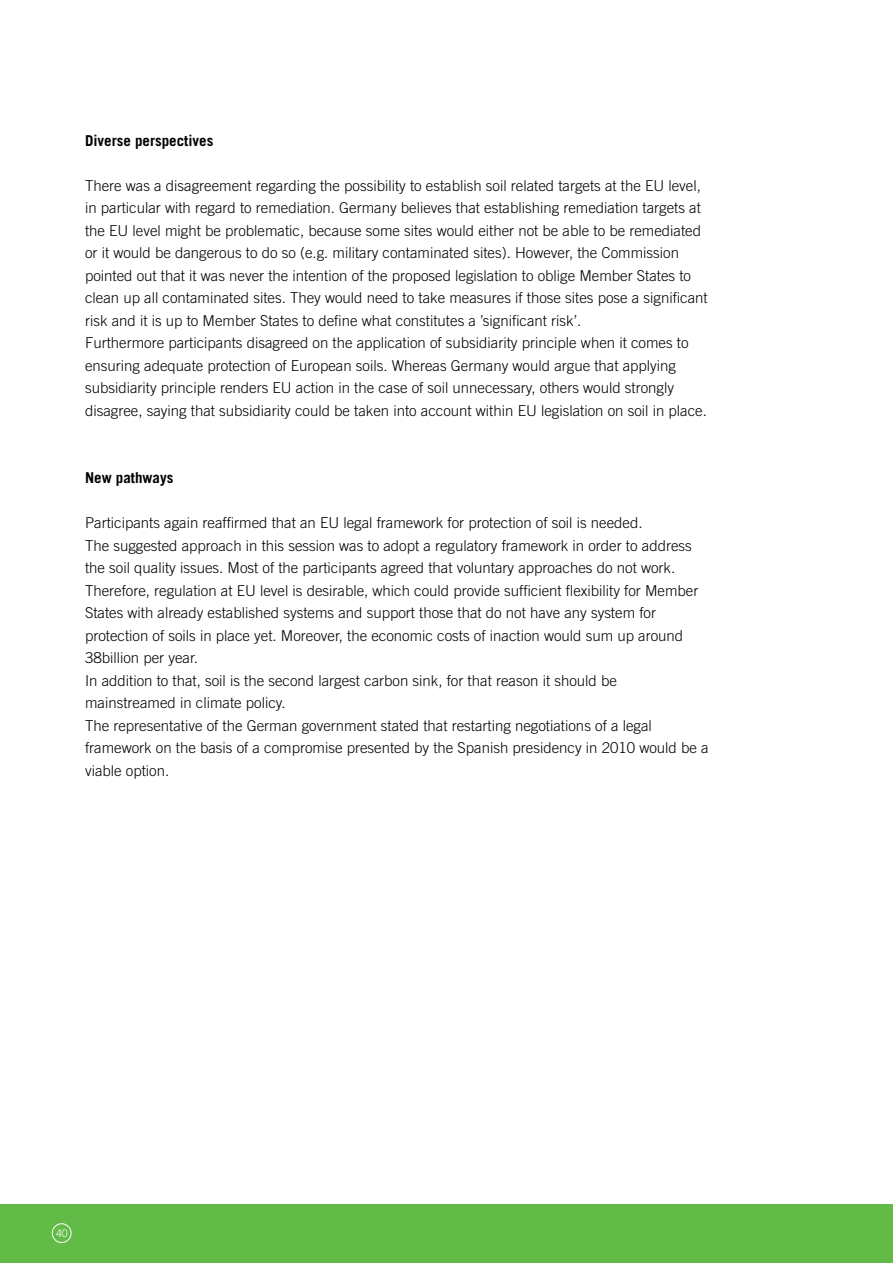
<style>
.page{position:relative;width:893px;height:1263px;background:#fff}
.page>*{position:absolute;margin:0;border:0;box-sizing:border-box;transform-origin:0 0}
.t1{font:300 15px/22.5px "Trade Gothic LT Std";color:#000}
.t2{font:700 15px "Trade Gothic LT Std";color:#000}
.t3{font:300 10.5px "Trade Gothic LT Std";color:#fff}
</style>
<div class="page">
<div style="left:0;top:1204px;width:893px;height:59px;background:#62bb46"></div>
<div style="left:52px;top:1223px;width:19px;height:20px;border:1px solid #fff;border-radius:50%"></div>
<p class="t2" style="left:85px;top:131px;width:130px">Diverse perspectives</p>
<p class="t1" style="left:85px;top:174px;width:624px">There was a disagreement regarding the possibility to establish soil related targets at the EU level, in particular with regard to remediation. Germany believes that establishing remediation targets at the EU level might be problematic, because some sites would either not be able to be remediated or it would be dangerous to do so (e.g. military contaminated sites). However, the Commission pointed out that it was never the intention of the proposed legislation to oblige Member States to clean up all contaminated sites. They would need to take measures if those sites pose a significant risk and it is up to Member States to define what constitutes a ’significant risk’.<br>Furthermore participants disagreed on the application of subsidiarity principle when it comes to ensuring adequate protection of European soils. Whereas Germany would argue that applying subsidiarity principle renders EU action in the case of soil unnecessary, others would strongly disagree, saying that subsidiarity could be taken into account within EU legislation on soil in place.</p>
<p class="t2" style="left:85px;top:469px;width:90px">New pathways</p>
<p class="t1" style="left:85px;top:512px;width:625px">Participants again reaffirmed that an EU legal framework for protection of soil is needed.<br>The suggested approach in this session was to adopt a regulatory framework in order to address the soil quality issues. Most of the participants agreed that voluntary approaches do not work.<br>Therefore, regulation at EU level is desirable, which could provide sufficient flexibility for Member States with already established systems and support those that do not have any system for protection of soils in place yet. Moreover, the economic costs of inaction would sum up around 38billion per year.<br>In addition to that, soil is the second largest carbon sink, for that reason it should be mainstreamed in climate policy.<br>The representative of the German government stated that restarting negotiations of a legal framework on the basis of a compromise presented by the Spanish presidency in 2010 would be a viable option.</p>
<p class="t3" style="left:56px;top:1227px;width:13px">40</p>
</div>
